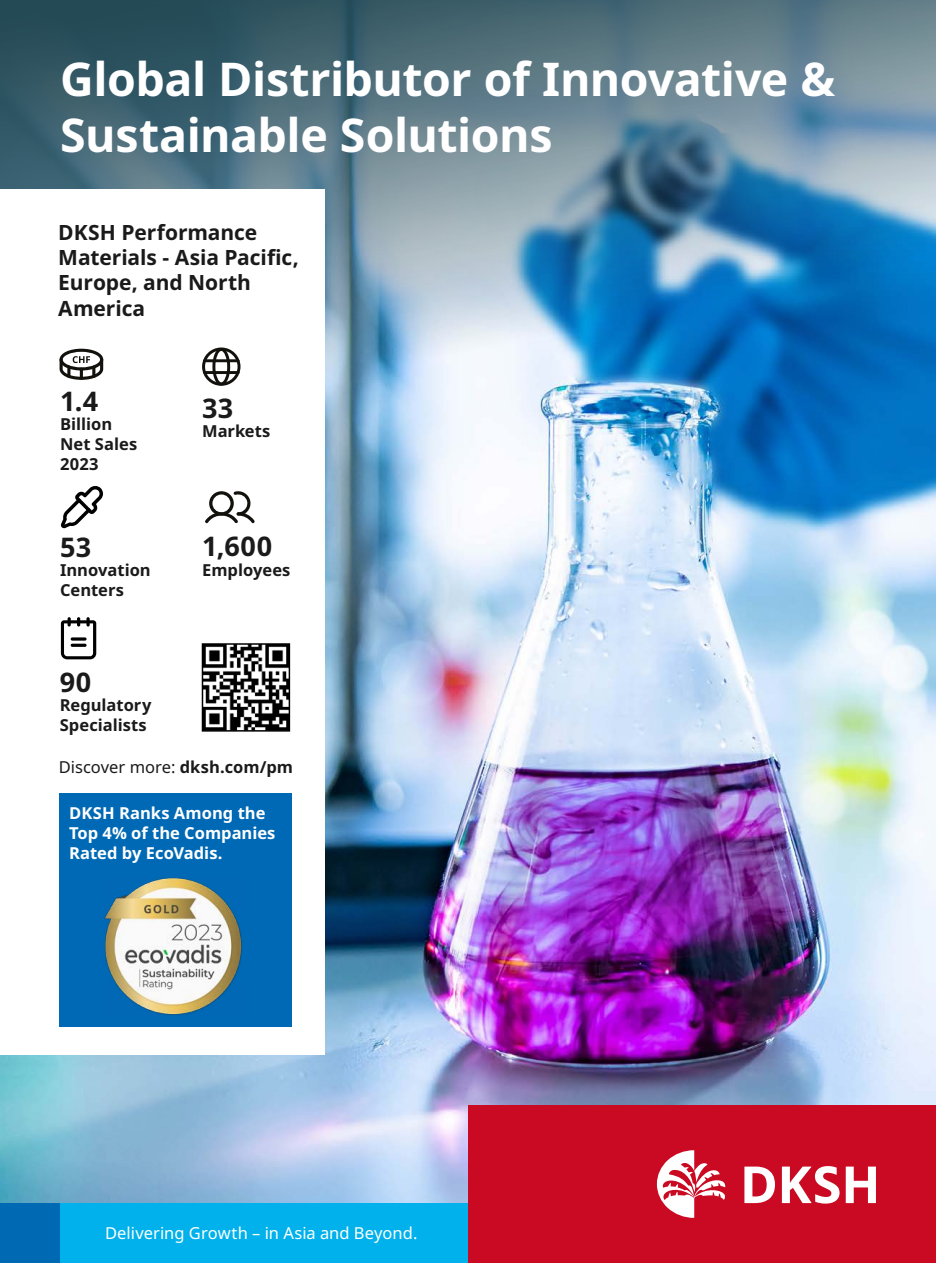
<style>
.page{position:relative;width:936px;height:1263px;background:#fff}
.page>*{position:absolute;margin:0;border:0;box-sizing:border-box;transform-origin:0 0}
.t1{font:700 46.5px/55.8px "Noto Sans";letter-spacing:-.01em;color:#fff}
.t2{font:700 27px "Noto Sans";letter-spacing:.02em;color:#1a1a1a}
.t3{font:700 21px/25.2px "Noto Sans";letter-spacing:-.005em;color:#1a1a1a}
.t4{font:700 16.5px/19.8px "Noto Sans";color:#1a1a1a}
.t5{font:700 16.5px/19.8px "Noto Sans";color:#fff}
.t6{font:16.5px "Noto Sans";color:#fff}
.t7{font:16.5px "Noto Sans";color:#1a1a1a}
.s1{font-weight:700}
</style>
<div class="page">
<img style="left:0;top:478px;width:935px;height:725px">
<img style="left:0;top:0;width:935px;height:478px">
<div style="left:60px;top:1203px;width:521px;height:60px;background:#00b1eb"></div>
<div style="left:0;top:1203px;width:60px;height:60px;background:#0069b4"></div>
<div style="left:468px;top:1105px;width:467px;height:158px;background:#c90a22"></div>
<svg style="left:845px;top:1166px;width:30px;height:37px"></svg>
<svg style="left:781px;top:1166px;width:58px;height:37px"></svg>
<svg style="left:744px;top:1166px;width:31px;height:37px"></svg>
<svg style="left:657px;top:1150px;width:68px;height:68px"></svg>
<div style="left:0;top:189px;width:325px;height:865px;background:#fff"></div>
<svg style="left:60px;top:349px;width:43px;height:31px"></svg>
<svg style="left:205px;top:491px;width:50px;height:32px"></svg>
<svg style="left:202px;top:347px;width:38px;height:39px"></svg>
<svg style="left:61px;top:486px;width:42px;height:42px"></svg>
<svg style="left:61px;top:617px;width:35px;height:42px"></svg>
<img style="left:205px;top:646px;width:82px;height:83px">
<div style="left:202px;top:643px;width:88px;height:89px;border:2px solid #000"></div>
<div style="left:59px;top:794px;width:232px;height:233px;background:#0069b5"></div>
<img style="left:104px;top:877px;width:138px;height:138px">
<h1 class="t1" style="left:60px;top:52px;width:776px">Global Distributor of Innovative &amp;<br>Sustainable Solutions</h1>
<p class="t3" style="left:58px;top:220px;width:242px">DKSH Performance<br>Materials - Asia Pacific,<br>Europe, and North<br>America</p>
<h2 class="t2" style="left:60px;top:385px;width:40px">1.4</h2>
<p class="t4" style="left:60px;top:415px;width:79px">Billion<br>Net Sales<br>2023</p>
<h2 class="t2" style="left:60px;top:531px;width:33px">53</h2>
<p class="t4" style="left:60px;top:561px;width:92px">Innovation<br>Centers</p>
<h2 class="t2" style="left:202px;top:392px;width:33px">33</h2>
<p class="t4" style="left:202px;top:422px;width:70px">Markets</p>
<h2 class="t2" style="left:202px;top:531px;width:72px">1,600</h2>
<p class="t4" style="left:202px;top:560px;width:90px">Employees</p>
<h2 class="t2" style="left:60px;top:666px;width:33px">90</h2>
<p class="t4" style="left:60px;top:696px;width:93px">Regulatory<br>Specialists</p>
<p class="t7" style="left:59px;top:758px;width:236px">Discover more: <span class="s1">dksh.com/pm</span></p>
<p class="t5" style="left:69px;top:804px;width:208px">DKSH Ranks Among the<br>Top 4% of the Companies<br>Rated by EcoVadis.</p>
<p class="t6" style="left:105px;top:1224px;width:314px">Delivering Growth – in Asia and Beyond.</p>
</div>
